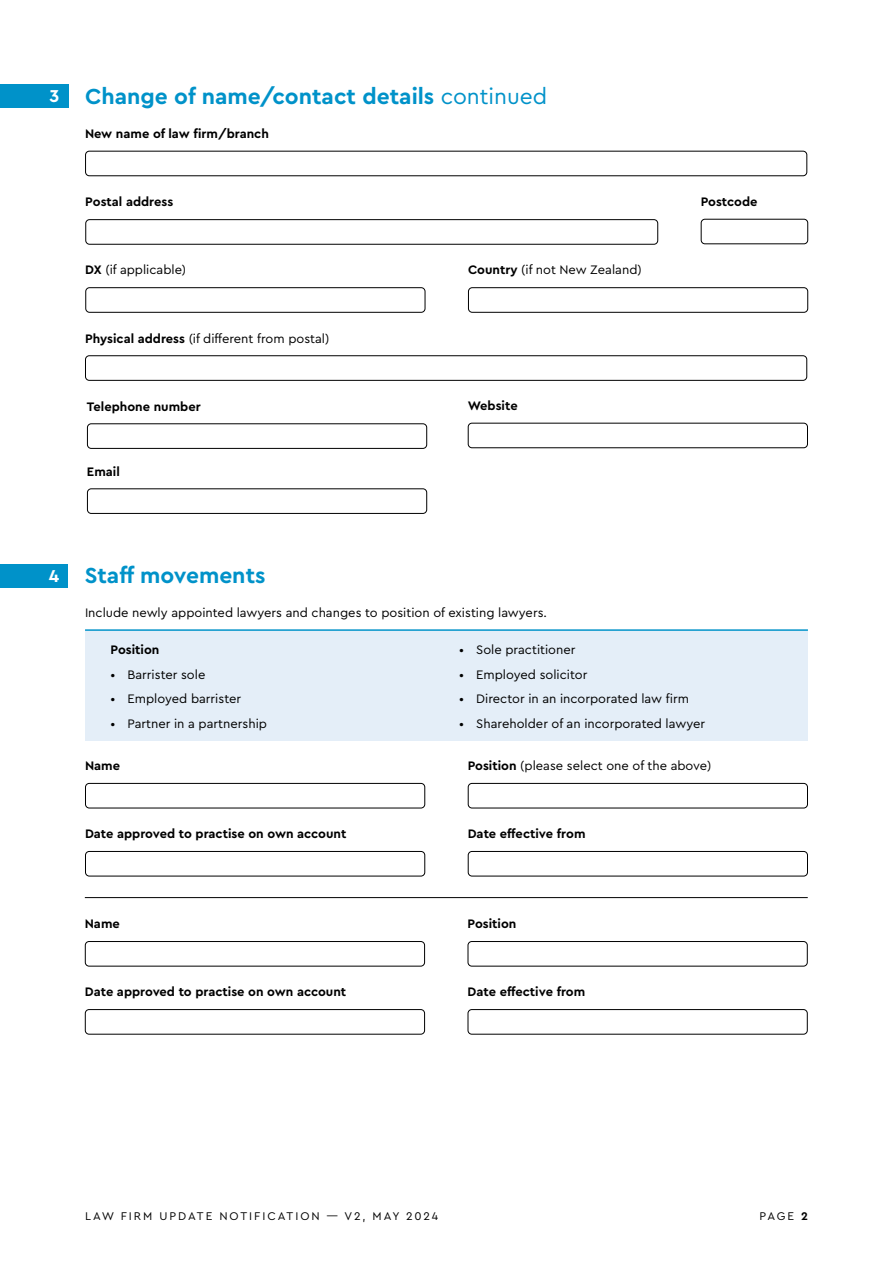
<style>
.page{position:relative;width:893px;height:1263px;background:#fff}
.page>*{position:absolute;margin:0;border:0;box-sizing:border-box;transform-origin:0 0}
.t1{font:700 22.8px "Cera PRO";color:#0092c9}
.t2{font:12.9px "Cera PRO";color:#000}
.t3{font:700 12.9px "Cera PRO";color:#000}
.t4{font:11.7px "Cera PRO";letter-spacing:.17em;color:#000}
.s1{font-size:18px;color:#fff}
.s2{font-weight:400}
.s3{font-weight:700}
</style>
<div class="page">
<div style="left:85px;top:783px;width:340px;height:25px;border:1px solid #000;border-radius:4px"></div>
<div style="left:85px;top:851px;width:340px;height:25px;border:1px solid #000;border-radius:4px"></div>
<div style="left:468px;top:783px;width:340px;height:25px;border:1px solid #000;border-radius:4px"></div>
<div style="left:468px;top:851px;width:340px;height:25px;border:1px solid #000;border-radius:4px"></div>
<div style="left:0;top:564px;width:68px;height:23px;background:#0092c9"></div>
<div style="left:85px;top:631px;width:723px;height:109px;background:#e4eef8"></div>
<hr style="left:85px;top:629px;width:723px;height:2px;background:#0092c9">
<div style="left:85px;top:151px;width:722px;height:25px;border:1px solid #000;border-radius:4px"></div>
<div style="left:85px;top:219px;width:573px;height:26px;border:1px solid #000;border-radius:4px"></div>
<div style="left:85px;top:287px;width:340px;height:26px;border:1px solid #000;border-radius:4px"></div>
<div style="left:468px;top:287px;width:340px;height:26px;border:1px solid #000;border-radius:4px"></div>
<div style="left:701px;top:219px;width:107px;height:25px;border:1px solid #000;border-radius:4px"></div>
<div style="left:0;top:85px;width:68px;height:23px;background:#0092c9"></div>
<div style="left:85px;top:941px;width:340px;height:25px;border:1px solid #000;border-radius:4px"></div>
<div style="left:85px;top:1009px;width:340px;height:26px;border:1px solid #000;border-radius:4px"></div>
<div style="left:468px;top:941px;width:340px;height:25px;border:1px solid #000;border-radius:4px"></div>
<div style="left:468px;top:1009px;width:340px;height:26px;border:1px solid #000;border-radius:4px"></div>
<hr style="left:85px;top:897px;width:723px;height:1px;background:#000">
<div style="left:85px;top:355px;width:722px;height:26px;border:1px solid #000;border-radius:4px"></div>
<div style="left:87px;top:423px;width:340px;height:26px;border:1px solid #000;border-radius:4px"></div>
<div style="left:87px;top:488px;width:340px;height:26px;border:1px solid #000;border-radius:4px"></div>
<div style="left:468px;top:423px;width:340px;height:25px;border:1px solid #000;border-radius:4px"></div>
<h1 class="t1" style="left:50px;top:81px;width:499px"><span class="s1">3</span> Change of name/contact details <span class="s2">continued</span></h1>
<p class="t3" style="left:85px;top:125px;width:185px">New name of law firm/branch</p>
<p class="t3" style="left:85px;top:194px;width:89px">Postal address</p>
<p class="t2" style="left:85px;top:262px;width:102px"><span class="s3">DX</span> (if applicable)</p>
<p class="t2" style="left:468px;top:262px;width:175px"><span class="s3">Country</span> (if not New Zealand)</p>
<p class="t2" style="left:85px;top:330px;width:246px"><span class="s3">Physical address</span> (if different from postal)</p>
<p class="t3" style="left:87px;top:398px;width:115px">Telephone number</p>
<p class="t3" style="left:87px;top:463px;width:34px">Email</p>
<h1 class="t1" style="left:49px;top:560px;width:218px"><span class="s1">4</span> Staff movements</h1>
<p class="t3" style="left:468px;top:397px;width:51px">Website</p>
<p class="t2" style="left:85px;top:604px;width:463px">Include newly appointed lawyers and changes to position of existing lawyers.</p>
<p class="t3" style="left:701px;top:193px;width:58px">Postcode</p>
<p class="t3" style="left:111px;top:641px;width:50px">Position</p>
<p class="t2" style="left:111px;top:666px;width:96px">• Barrister sole</p>
<p class="t2" style="left:111px;top:690px;width:132px">• Employed barrister</p>
<p class="t2" style="left:111px;top:715px;width:158px">• Partner in a partnership</p>
<p class="t2" style="left:459px;top:641px;width:118px">• Sole practitioner</p>
<p class="t2" style="left:459px;top:666px;width:130px">• Employed solicitor</p>
<p class="t2" style="left:459px;top:690px;width:231px">• Director in an incorporated law firm</p>
<p class="t2" style="left:459px;top:715px;width:247px">• Shareholder of an incorporated lawyer</p>
<p class="t3" style="left:85px;top:757px;width:37px">Name</p>
<p class="t2" style="left:468px;top:757px;width:245px"><span class="s3">Position</span> (please select one of the above)</p>
<p class="t3" style="left:85px;top:825px;width:263px">Date approved to practise on own account</p>
<p class="t3" style="left:468px;top:825px;width:119px">Date effective from</p>
<p class="t3" style="left:85px;top:915px;width:37px">Name</p>
<p class="t3" style="left:468px;top:915px;width:50px">Position</p>
<p class="t3" style="left:85px;top:983px;width:263px">Date approved to practise on own account</p>
<p class="t3" style="left:468px;top:983px;width:119px">Date effective from</p>
<p class="t4" style="left:85px;top:1209px;width:355px">LAW FIRM UPDATE NOTIFICATION — V2, MAY 2024</p>
<p class="t4" style="left:760px;top:1209px;width:50px">PAGE <span class="s3">2</span></p>
</div>
